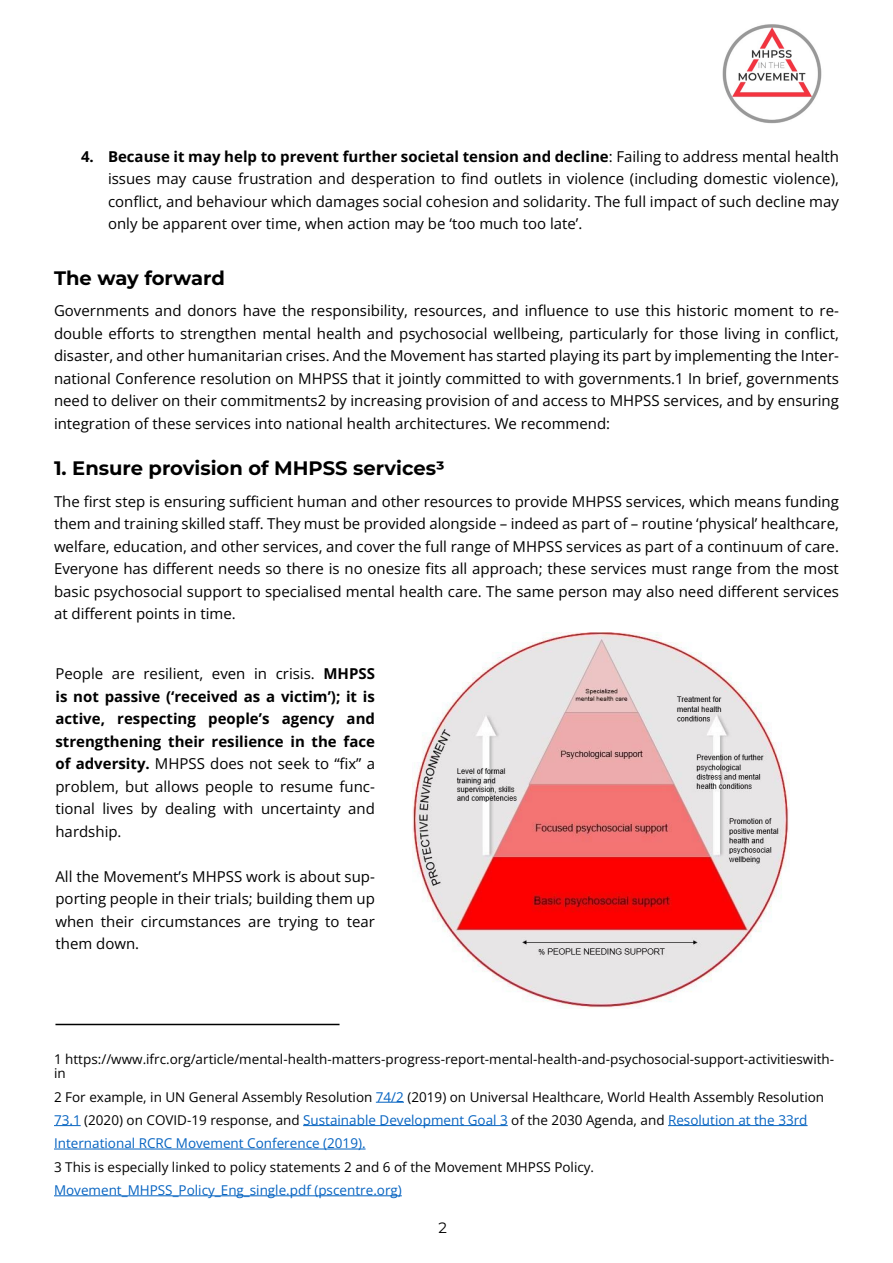
<style>
.page{position:relative;width:893px;height:1263px;background:#fff}
.page>*{position:absolute;margin:0;border:0;box-sizing:border-box;transform-origin:0 0}
.t1{font:700 19.5px "Montserrat";color:#000}
.t2{font:15px/22.5px "Open Sans";color:#000;text-align:justify}
.t3{font:15px "Montserrat";color:#000}
.t4{font:13.5px/23.4px "Open Sans";color:#000}
.t5{font:13.5px "Open Sans";color:#0563c1}
.s1{font-weight:700}
.s2{color:#0563c1}
</style>
<div class="page">
<img style="left:412px;top:632px;width:377px;height:376px">
<hr style="left:55px;top:1024px;width:284px;height:1px;background:#000">
<svg style="left:376px;top:1102px;width:28px;height:1px"></svg>
<svg style="left:54px;top:1125px;width:27px;height:1px"></svg>
<hr style="left:303px;top:1125px;width:205px;height:1px;background:#0563c1">
<hr style="left:668px;top:1125px;width:140px;height:1px;background:#0563c1">
<hr style="left:54px;top:1149px;width:312px;height:1px;background:#0563c1">
<hr style="left:54px;top:1195px;width:348px;height:1px;background:#0563c1">
<img style="left:722px;top:24px;width:100px;height:99px">
<p class="t2" style="left:108px;top:145px;width:732px;text-indent:-27px"><span class="s1">4. Because it may help to prevent further societal tension and decline</span>: Failing to address mental health issues may cause frustration and desperation to find outlets in violence (including domestic violence), conflict, and behaviour which damages social cohesion and solidarity. The full impact of such decline may only be apparent over time, when action may be ‘too much too late’.</p>
<h1 class="t1" style="left:54px;top:264px;width:172px">The way forward</h1>
<p class="t2" style="left:54px;top:299px;width:786px">Governments and donors have the responsibility, resources, and influence to use this historic moment to re&shy;double efforts to strengthen mental health and psychosocial wellbeing, particularly for those living in conflict, disaster, and other humanitarian crises. And the Movement has started playing its part by implementing the Inter&shy;national Conference resolution on MHPSS that it jointly committed to with governments.1 In brief, governments need to deliver on their commitments2 by increasing provision of and access to MHPSS services, and by ensuring integration of these services into national health architectures. We recommend:</p>
<h1 class="t1" style="left:54px;top:454px;width:392px">1. Ensure provision of MHPSS services3</h1>
<p class="t2" style="left:54px;top:490px;width:786px">The first step is ensuring sufficient human and other resources to provide MHPSS services, which means funding them and training skilled staff. They must be provided alongside – indeed as part of – routine ‘physical’ healthcare, welfare, education, and other services, and cover the full range of MHPSS services as part of a continuum of care.<br>Everyone has different needs so there is no onesize fits all approach; these services must range from the most basic psychosocial support to specialised mental health care. The same person may also need different services at different points in time.</p>
<p class="t2" style="left:55px;top:662px;width:321px">People are resilient, even in crisis. <span class="s1">MHPSS is not passive (‘received as a victim’); it is active, respecting people’s agency and strengthening their resilience in the face of adversity.</span> MHPSS does not seek to “fix” a problem, but allows people to resume func&shy;tional lives by dealing with uncertainty and hardship.</p>
<p class="t2" style="left:55px;top:865px;width:321px">All the Movement’s MHPSS work is about sup&shy;porting people in their trials; building them up when their circumstances are trying to tear them down.</p>
<p class="t4" style="left:54px;top:1051px;width:781px;line-height:14.4px">1 https://www.ifrc.org/article/mental-health-matters-progress-report-mental-health-and-psychosocial-support-activitieswith&shy;in</p>
<p class="t4" style="left:54px;top:1084px;width:772px">2 For example, in UN General Assembly Resolution <span class="s2">74/2</span> (2019) on Universal Healthcare, World Health Assembly Resolution<br><span class="s2">73.1</span> (2020) on COVID-19 response, and <span class="s2">Sustainable Development Goal 3</span> of the 2030 Agenda, and <span class="s2">Resolution at the 33rd<br>International RCRC Movement Conference (2019).</span></p>
<p class="t4" style="left:54px;top:1155px;width:542px">3 This is especially linked to policy statements 2 and 6 of the Movement MHPSS Policy.</p>
<p class="t5" style="left:54px;top:1181px;width:349px">Movement_MHPSS_Policy_Eng_single.pdf (pscentre.org)</p>
<p class="t3" style="left:438px;top:1217px;width:10px">2</p>
</div>
